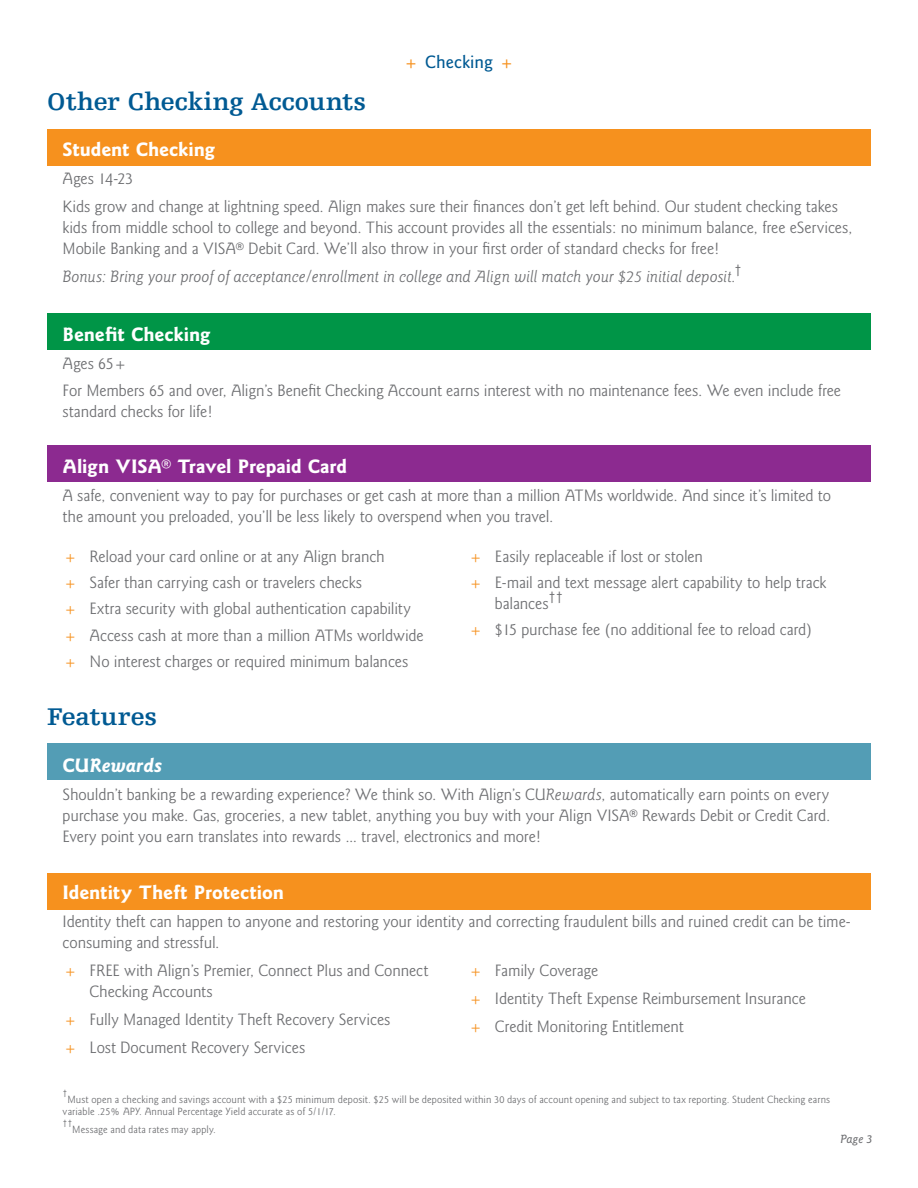
<style>
.page{position:relative;width:918px;height:1188px;background:#fff}
.page>*{position:absolute;margin:0;border:0;box-sizing:border-box;transform-origin:0 0}
.t1{font:700 25.5px "Egyptienne F";letter-spacing:-.005em;color:#005a93}
.t2{font:700 19.5px "AT Goudy Sans";letter-spacing:-.01em;color:#fff}
.t3{font:italic 700 19.5px "AT Goudy Sans";letter-spacing:.005em;color:#fff}
.t4{font:500 18px "AT Goudy Sans";color:#005a93}
.t5{font:16.5px/21px "AT Goudy Sans";letter-spacing:-.01em;color:#6c6d70}
.t6{font:italic 16.5px "AT Goudy Sans";letter-spacing:-.005em;color:#6c6d70}
.t7{font:italic 500 12px "AT Goudy Sans";color:#6c6d70}
.t8{font:10.5px/12.3px "AT Goudy Sans";letter-spacing:.01em;color:#6c6d70}
.s1{color:#f6911e}
.s2{font-style:normal}
.s3{font-style:italic}
</style>
<div class="page">
<div style="left:47px;top:129px;width:823px;height:37px;background:#f6911e"></div>
<div style="left:47px;top:313px;width:823px;height:37px;background:#009547"></div>
<div style="left:47px;top:743px;width:823px;height:37px;background:#539db5"></div>
<div style="left:47px;top:873px;width:823px;height:37px;background:#f6911e"></div>
<div style="left:47px;top:445px;width:823px;height:37px;background:#8c2a90"></div>
<h1 class="t1" style="left:47px;top:88px;width:320px">Other Checking Accounts</h1>
<p class="t4" style="left:402px;top:51px;width:115px"><span class="s1">+</span> Checking <span class="s1">+</span></p>
<p class="t2" style="left:63px;top:138px;width:154px">Student Checking</p>
<p class="t5" style="left:63px;top:165px;width:777px;line-height:27.8px">Ages 14-23<br>Kids grow and change at lightning speed. Align makes sure their finances don’t get left behind. Our student checking takes</p>
<p class="t5" style="left:63px;top:217px;width:791px">kids from middle school to college and beyond. This account provides all the essentials: no minimum balance, free eServices,<br>Mobile Banking and a VISA® Debit Card. We’ll also throw in your first order of standard checks for free!</p>
<p class="t6" style="left:63px;top:266px;width:681px">Bonus: Bring your proof of acceptance/enrollment in college and Align will match your $25 initial deposit.†</p>
<p class="t2" style="left:63px;top:322px;width:149px">Benefit Checking</p>
<p class="t5" style="left:63px;top:349px;width:780px;line-height:27.8px">Ages 65+<br>For Members 65 and over, Align’s Benefit Checking Account earns interest with no maintenance fees. We even include free</p>
<p class="t5" style="left:63px;top:401px;width:151px">standard checks for life!</p>
<p class="t2" style="left:63px;top:454px;width:286px">Align VISA® Travel Prepaid Card</p>
<p class="t5" style="left:63px;top:485px;width:770px">A safe, convenient way to pay for purchases or get cash at more than a million ATMs worldwide. And since it’s limited to the amount you preloaded, you’ll be less likely to overspend when you travel.</p>
<p class="t5" style="left:63px;top:543px;width:362px;line-height:26.4px"><span class="s1">+</span> Reload your card online or at any Align branch<br><span class="s1">+</span> Safer than carrying cash or travelers checks<br><span class="s1">+</span> Extra security with global authentication capability <span class="s1">+</span> Access cash at more than a million ATMs worldwide <span class="s1">+</span> No interest charges or required minimum balances</p>
<p class="t5" style="left:468px;top:543px;width:360px;line-height:26.4px"><span class="s1">+</span> Easily replaceable if lost or stolen<br><span class="s1">+</span> E-mail and text message alert capability to help track</p>
<p class="t5" style="left:468px;top:590px;width:346px;line-height:26.4px;text-indent:27px">balances††<br><span class="s1">+</span> $15 purchase fee (no additional fee to reload card)</p>
<h1 class="t1" style="left:47px;top:703px;width:112px">Features</h1>
<p class="t3" style="left:63px;top:754px;width:101px"><span class="s2">CU</span>Rewards</p>
<p class="t5" style="left:63px;top:784px;width:769px;text-align:justify">Shouldn’t banking be a rewarding experience? We think so. With Align’s CU<span class="s3">Rewards</span>, automatically earn points on every purchase you make. Gas, groceries, a new tablet, anything you buy with your Align VISA® Rewards Debit or Credit Card.<br>Every point you earn translates into rewards ... travel, electronics and more!</p>
<p class="t2" style="left:63px;top:881px;width:223px">Identity Theft Protection</p>
<p class="t5" style="left:63px;top:911px;width:790px">Identity theft can happen to anyone and restoring your identity and correcting fraudulent bills and ruined credit can be time&shy;consuming and stressful.</p>
<p class="t5" style="left:90px;top:960px;width:340px;text-indent:-27px"><span class="s1">+</span> FREE with Align’s Premier, Connect Plus and Connect<br>Checking Accounts</p>
<p class="t5" style="left:63px;top:1006px;width:329px;line-height:27.8px"><span class="s1">+</span> Fully Managed Identity Theft Recovery Services <span class="s1">+</span> Lost Document Recovery Services</p>
<p class="t5" style="left:468px;top:957px;width:339px;line-height:27.8px"><span class="s1">+</span> Family Coverage<br><span class="s1">+</span> Identity Theft Expense Reimbursement Insurance <span class="s1">+</span> Credit Monitoring Entitlement</p>
<p class="t8" style="left:63px;top:1087px;width:7px">†</p>
<p class="t8" style="left:63px;top:1093px;width:769px;text-indent:5px">Must open a checking and savings account with a $25 minimum deposit. $25 will be deposited within 30 days of account opening and subject to tax reporting. Student Checking earns variable .25% APY. Annual Percentage Yield accurate as of 5/1/17.<br>††</p>
<p class="t8" style="left:72px;top:1124px;width:145px">Message and data rates may apply.</p>
<p class="t7" style="left:841px;top:1132px;width:33px">Page 3</p>
</div>
